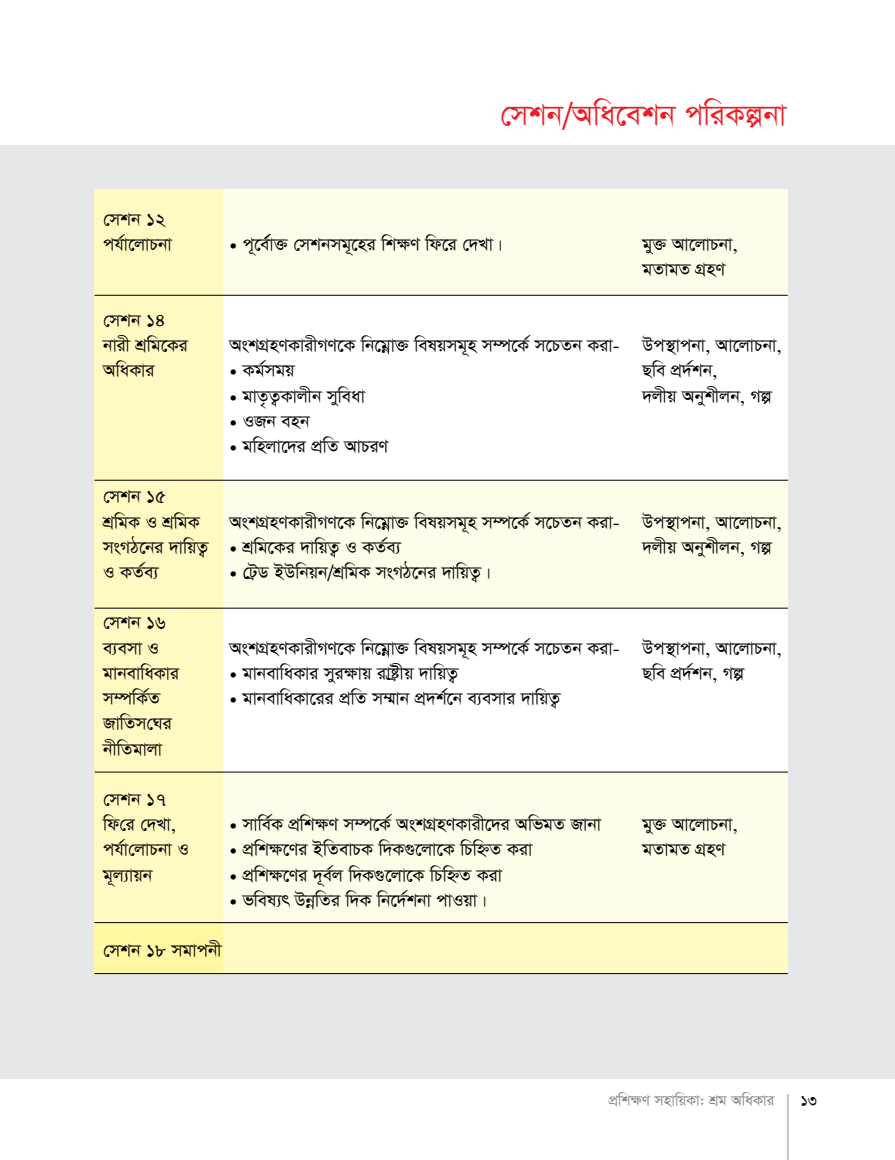
<style>
.page{position:relative;width:895px;height:1160px;background:#fff}
.page>*{position:absolute;margin:0;border:0;box-sizing:border-box;transform-origin:0 0}
.t1{font:35px "Sutonny MJ";color:#ed1d24}
.t2{font:21px/25.2px "Sutonny MJ";color:#000}
.t3{font:17.5px "Sutonny MJ";color:#808285}
.t4{font:17.5px "Sutonny MJ";color:#000}
.s1{font-family:"Cambria";font-size:17.5px}
</style>
<div class="page">
<div style="left:0;top:145px;width:895px;height:932px;background:#e6e7e8"></div>
<div style="left:94px;top:189px;width:694px;height:784px;background:#fffde9"></div>
<div style="left:94px;top:922px;width:694px;height:51px;background:#fffac2"></div>
<div style="left:94px;top:189px;width:129px;height:784px;background:#fffac2"></div>
<div style="left:223px;top:295px;width:565px;height:185px;background:#fff"></div>
<div style="left:223px;top:608px;width:565px;height:164px;background:#fff"></div>
<hr style="left:787px;top:1093px;width:1px;height:66px;background:#bcbec0">
<hr style="left:95px;top:771px;width:693px;height:1px;background:#000">
<hr style="left:95px;top:922px;width:693px;height:1px;background:#000">
<hr style="left:95px;top:972px;width:693px;height:1px;background:#000">
<hr style="left:95px;top:607px;width:693px;height:1px;background:#000">
<hr style="left:95px;top:295px;width:693px;height:1px;background:#000">
<hr style="left:95px;top:479px;width:693px;height:1px;background:#000">
<p class="t2" style="left:103px;top:207px;width:70px">†MKB 12<br>CH©V‡JVPBV</p>
<p class="t2" style="left:103px;top:308px;width:86px">†MKB 14<br>BVIX KÖWG‡KI</p>
<h1 class="t1" style="left:500px;top:96px;width:287px">†MKB/AWA‡EKB CWIKÍBV</h1>
<p class="t2" style="left:229px;top:233px;width:275px"><span class="s1">•</span> C~‡E©V³ †MKBMG~‡NI WK¶Y WD‡I †`LV|</p>
<p class="t2" style="left:642px;top:233px;width:97px">GY³ AV‡JVPBV,<br>GZVGZ MÖNY</p>
<p class="t2" style="left:229px;top:333px;width:554px">ASKMÖNYKVIXMY‡K WB‡GŒV³ WELQMG~N M¤Ú‡K© M‡PZB KIV- DC¯’VCBV, AV‡JVPBV,</p>
<p class="t2" style="left:103px;top:359px;width:53px">AWAKVI</p>
<p class="t2" style="left:229px;top:359px;width:67px"><span class="s1">•</span> KG©MGQ</p>
<p class="t2" style="left:642px;top:359px;width:76px">QWE CÖ`©KB,</p>
<p class="t2" style="left:229px;top:384px;width:137px"><span class="s1">•</span> GVZ…Z¡KVJXB MYWEAV</p>
<p class="t2" style="left:642px;top:384px;width:131px">`JXQ ABYKXJB, MÍ</p>
<p class="t2" style="left:229px;top:409px;width:82px"><span class="s1">•</span> IRB ENB</p>
<p class="t2" style="left:229px;top:434px;width:160px"><span class="s1">•</span> GWNJV‡`I CÖWZ AVPIY</p>
<p class="t2" style="left:103px;top:485px;width:98px">†MKB 15<br>KÖWGK I KÖWGK</p>
<p class="t2" style="left:103px;top:510px;width:680px;text-indent:126px">ASKMÖNYKVIXMY‡K WB‡GŒV³ WELQMG~N M¤Ú‡K© M‡PZB KIV- DC¯’VCBV, AV‡JVPBV,<br>MSMV‡BI `VWQZ¡ <span class="s1">•</span> KÖWG‡KI `VWQZ¡ I KZ©E¨</p>
<p class="t2" style="left:642px;top:535px;width:131px">`JXQ ABYKXJB, MÍ</p>
<p class="t2" style="left:103px;top:560px;width:57px">I KZ©E¨</p>
<p class="t2" style="left:229px;top:560px;width:263px"><span class="s1">•</span> †U«W BDWBQB/KÖWGK MSMV‡BI `VWQZ¡|</p>
<p class="t2" style="left:103px;top:611px;width:64px">†MKB 16<br>E¨EMV I</p>
<p class="t2" style="left:229px;top:636px;width:554px">ASKMÖNYKVIXMY‡K WB‡GŒV³ WELQMG~N M¤Ú‡K© M‡PZB KIV- DC¯’VCBV, AV‡JVPBV,</p>
<p class="t2" style="left:103px;top:661px;width:77px">GVBEVWAKVI</p>
<p class="t2" style="left:229px;top:661px;width:231px"><span class="s1">•</span> GVBEVWAKVI MYI¶VQ IVÓ«XQ `VWQZ¡</p>
<p class="t2" style="left:642px;top:661px;width:103px">QWE CÖ`©KB, MÍ</p>
<p class="t2" style="left:103px;top:686px;width:58px">M¤ÚWK©Z</p>
<p class="t2" style="left:229px;top:686px;width:333px"><span class="s1">•</span> GVBEVWAKV‡II CÖWZ M¤§VB CÖ`K©‡B E¨EMVI `VWQZ¡</p>
<p class="t2" style="left:103px;top:711px;width:70px">RVWZM†NI<br>BXWZGVJV</p>
<p class="t2" style="left:103px;top:787px;width:74px">†MKB 17<br>WD†I †`LV,</p>
<p class="t2" style="left:229px;top:812px;width:373px"><span class="s1">•</span> MVWE©K CÖWKŸY M¤Ú‡K© ASKMÖNYKVIX‡`I AWFGZ RVBV</p>
<p class="t2" style="left:642px;top:812px;width:97px">GY³ AV‡JVPBV,</p>
<p class="t2" style="left:103px;top:837px;width:87px">CH©V†JVPBV I</p>
<p class="t2" style="left:229px;top:837px;width:304px"><span class="s1">•</span> CÖWK¶‡YI BWZEVPK W`K¸‡JV‡K WPWÝZ KIV</p>
<p class="t2" style="left:642px;top:837px;width:84px">GZVGZ MÖNY</p>
<p class="t2" style="left:103px;top:863px;width:50px">G~J¨VQB</p>
<p class="t2" style="left:229px;top:863px;width:274px"><span class="s1">•</span> CÖWK¶‡YI `~E©J W`K¸‡JV‡K WPWÝZ KIV</p>
<p class="t2" style="left:229px;top:888px;width:259px"><span class="s1">•</span> FWEL¨R DBŒWZI W`K WB‡`©KBV CVIQV|</p>
<p class="t2" style="left:103px;top:938px;width:120px">†MKB 18 MGVCBX</p>
<p class="t3" style="left:609px;top:1090px;width:167px">CÖWK¶Y MNVWQKV: KÖG AWAKVI</p>
<p class="t4" style="left:800px;top:1090px;width:18px">13</p>
</div>
